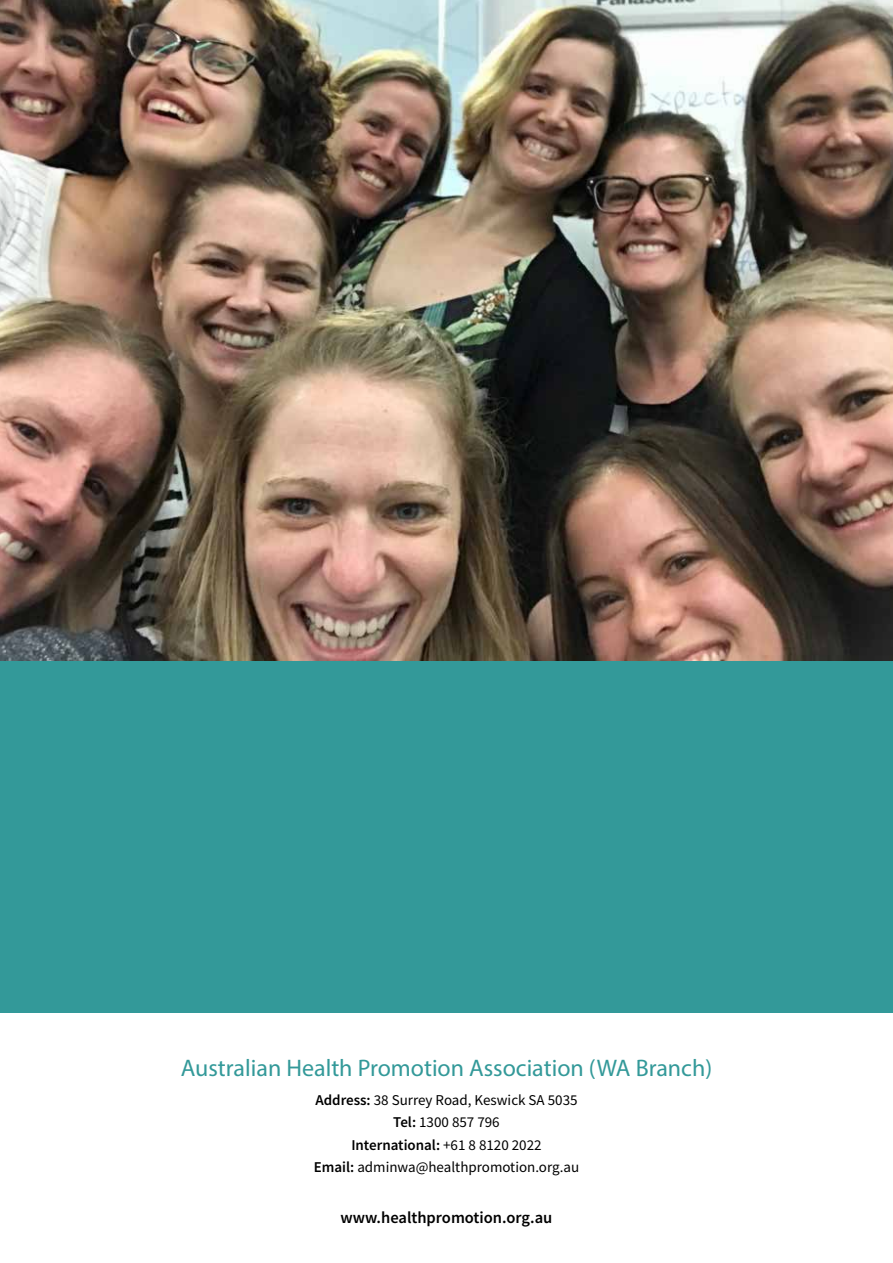
<style>
.page{position:relative;width:893px;height:1263px;background:#fff}
.page>*{position:absolute;margin:0;border:0;box-sizing:border-box;transform-origin:0 0}
.t1{font:24px "Myriad Pro";color:#399}
.t2{font:600 16.5px "Source Sans Pro";color:#000}
.t3{font:15px/22.5px "Source Sans Pro";color:#000;text-align:center}
.s1{font-weight:600}
</style>
<div class="page">
<img style="left:0;top:0;width:893px;height:661px">
<div style="left:0;top:662px;width:893px;height:351px;background:#399"></div>
<h1 class="t1" style="left:181px;top:1053px;width:533px">Australian Health Promotion Association (WA Branch)</h1>
<p class="t3" style="left:314px;top:1088px;width:267px"><span class="s1">Address:</span> 38 Surrey Road, Keswick SA 5035<br><span class="s1">Tel:</span> 1300 857 796<br><span class="s1">International:</span> +61 8 8120 2022<br><span class="s1">Email:</span> adminwa@healthpromotion.org.au</p>
<p class="t2" style="left:341px;top:1207px;width:213px">www.healthpromotion.org.au</p>
</div>
